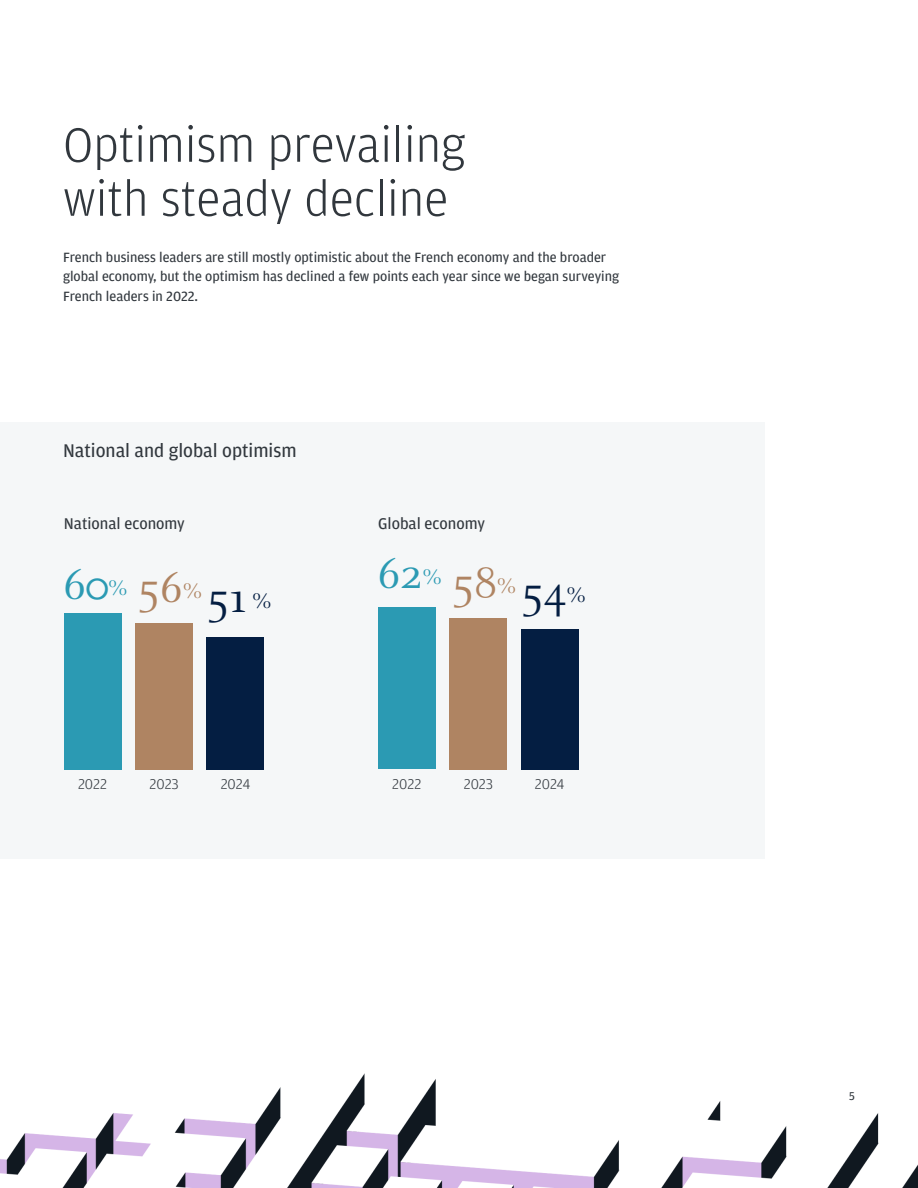
<style>
.page{position:relative;width:918px;height:1188px;background:#fff}
.page>*{position:absolute;margin:0;border:0;box-sizing:border-box;transform-origin:0 0}
.t1{font:300 51px/54px "Amplitude";color:#31373d}
.t2{font:46.5px "Celeste OT";letter-spacing:-.02em;color:#2b9ab3}
.t3{font:19.5px "Amplitude";color:#31373d}
.t4{font:16.5px "Amplitude";color:#31373d}
.t5{font:300 15px "Amplitude";color:#31373d}
.t6{font:14.25px/19.5px "Amplitude";color:#31373d}
.t7{font:12px "Amplitude";color:#31373d}
.s1{font-size:23.25px}
.s2{color:#af8462}
.s3{font-size:23.25px;color:#af8462}
.s4{color:#041e42}
</style>
<div class="page">
<img style="left:0;top:1073px;width:918px;height:115px">
<div style="left:0;top:422px;width:765px;height:437px;background:#f5f7f8"></div>
<div style="left:64px;top:613px;width:58px;height:156px;background:#2b9ab3"></div>
<div style="left:135px;top:623px;width:58px;height:146px;background:#af8462"></div>
<div style="left:206px;top:637px;width:58px;height:132px;background:#041e42"></div>
<div style="left:378px;top:608px;width:58px;height:161px;background:#2b9ab3"></div>
<div style="left:449px;top:618px;width:58px;height:151px;background:#af8462"></div>
<div style="left:521px;top:629px;width:58px;height:140px;background:#041e42"></div>
<h2 class="t1" style="left:63px;top:118px;width:404px">Optimism prevailing with steady decline</h2>
<p class="t6" style="left:63px;top:248px;width:558px">French business leaders are still mostly optimistic about the French economy and the broader global economy, but the optimism has declined a few points each year since we began surveying<br>French leaders in 2022.</p>
<p class="t3" style="left:63px;top:440px;width:235px">National and global optimism</p>
<p class="t4" style="left:64px;top:515px;width:122px">National economy</p>
<p class="t2" style="left:63px;top:559px;width:211px">60<span class="s1">%</span> <span class="s2">56</span><span class="s3">%</span> <span class="s4">51</span> <sub>%</sub></p>
<p class="t5" style="left:78px;top:776px;width:31px">2022</p>
<p class="t5" style="left:150px;top:776px;width:31px">2023</p>
<p class="t5" style="left:221px;top:776px;width:31px">2024</p>
<p class="t4" style="left:378px;top:515px;width:108px">Global economy</p>
<p class="t2" style="left:377px;top:548px;width:211px">62<span class="s1">%</span> <span class="s2">58</span><sub>%</sub> <span class="s4">54</span><sub>%</sub></p>
<p class="t5" style="left:392px;top:776px;width:31px">2022</p>
<p class="t5" style="left:464px;top:776px;width:31px">2023</p>
<p class="t5" style="left:535px;top:776px;width:31px">2024</p>
<p class="t7" style="left:849px;top:1089px;width:7px">5</p>
</div>
